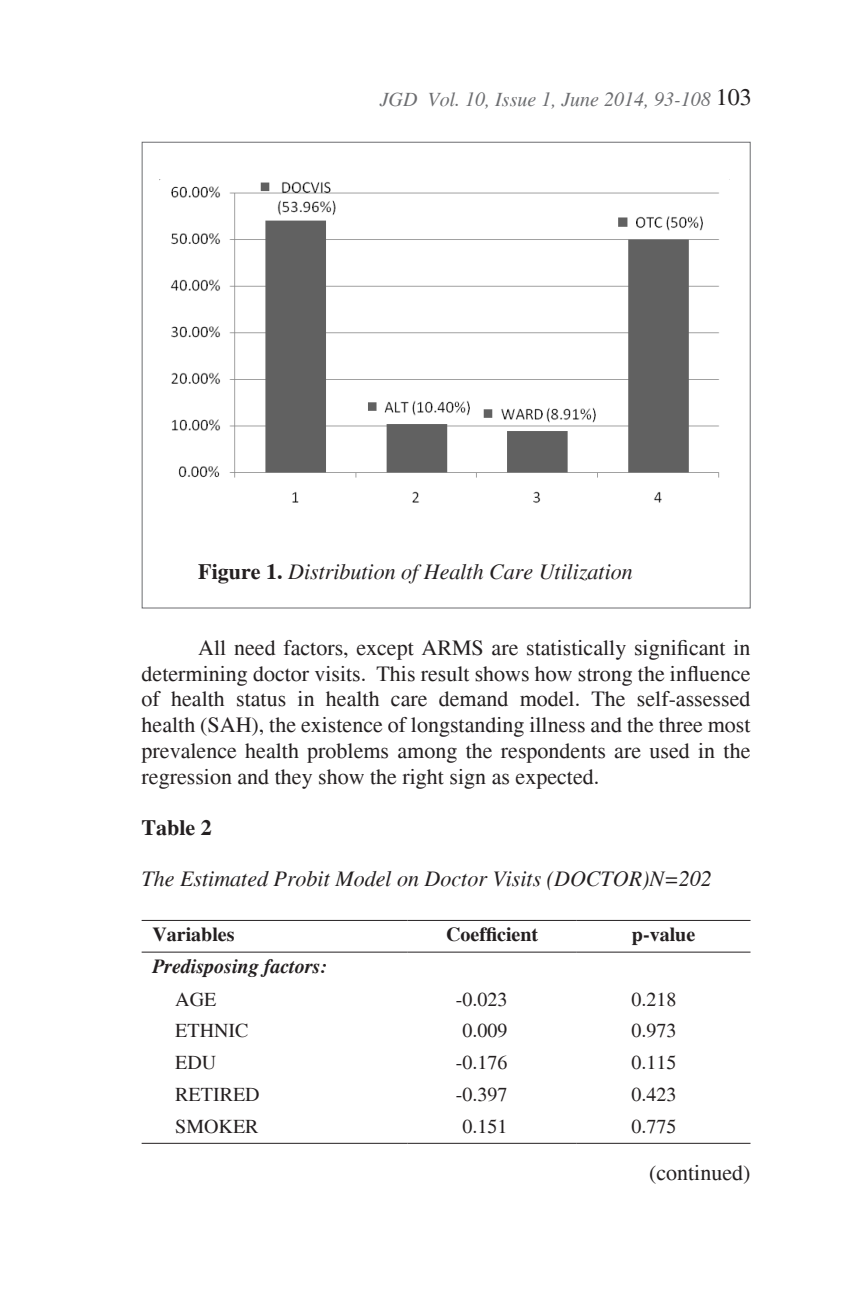
<style>
.page{position:relative;width:864px;height:1296px;background:#fff}
.page>*{position:absolute;margin:0;border:0;box-sizing:border-box;transform-origin:0 0}
.t1{font:22px/25.8px "Times";color:#231f20;text-align:justify}
.t2{font:italic 22px "Times";color:#231f20}
.t3{font:700 22px "Times";color:#231f20}
.t4{font:20px "Times";color:#231f20}
.t5{font:italic 20px "Times";color:#6c6d70}
.t6{font:700 20px "Times";color:#231f20}
.t7{font:italic 700 20px "Times";color:#231f20}
.s1{font-style:normal;font-size:24px;color:#231f20}
.s2{font-weight:700;font-style:normal}
</style>
<div class="page">
<img style="left:170px;top:181px;width:550px;height:322px">
<hr style="left:142px;top:920px;width:266px;height:1px;background:#231f20">
<hr style="left:408px;top:920px;width:169px;height:1px;background:#231f20">
<hr style="left:577px;top:920px;width:174px;height:1px;background:#231f20">
<hr style="left:142px;top:952px;width:266px;height:1px;background:#231f20">
<hr style="left:408px;top:952px;width:169px;height:1px;background:#231f20">
<hr style="left:577px;top:952px;width:174px;height:1px;background:#231f20">
<hr style="left:142px;top:1143px;width:266px;height:1px;background:#231f20">
<hr style="left:408px;top:1143px;width:169px;height:1px;background:#231f20">
<hr style="left:577px;top:1143px;width:174px;height:1px;background:#231f20">
<p class="t5" style="left:380px;top:88px;width:374px">JGD Vol. 10, Issue 1, June 2014, 93-108 <span class="s1">103</span></p>
<p class="t2" style="left:198px;top:559px;width:436px"><span class="s2">Figure 1.</span> Distribution of Health Care Utilization</p>
<p class="t1" style="left:142px;top:635px;width:610px;text-indent:57px">All need factors, except ARMS are statistically significant in determining doctor visits. This result shows how strong the influence of health status in health care demand model. The self-assessed health (SAH), the existence of longstanding illness and the three most prevalence health problems among the respondents are used in the regression and they show the right sign as expected.</p>
<p class="t3" style="left:142px;top:815px;width:72px">Table 2</p>
<p class="t2" style="left:142px;top:867px;width:572px">The Estimated Probit Model on Doctor Visits (DOCTOR)N=202</p>
<p class="t6" style="left:152px;top:923px;width:84px">Variables</p>
<p class="t6" style="left:446px;top:923px;width:94px">Coefficient</p>
<p class="t6" style="left:632px;top:923px;width:65px">p-value</p>
<p class="t7" style="left:152px;top:954px;width:177px">Predisposing factors:</p>
<p class="t4" style="left:175px;top:988px;width:43px">AGE</p>
<p class="t4" style="left:456px;top:988px;width:53px">-0.023</p>
<p class="t4" style="left:632px;top:988px;width:46px">0.218</p>
<p class="t4" style="left:175px;top:1020px;width:75px">ETHNIC</p>
<p class="t4" style="left:462px;top:1020px;width:46px">0.009</p>
<p class="t4" style="left:632px;top:1020px;width:46px">0.973</p>
<p class="t4" style="left:175px;top:1051px;width:43px">EDU</p>
<p class="t4" style="left:456px;top:1051px;width:53px">-0.176</p>
<p class="t4" style="left:632px;top:1051px;width:46px">0.115</p>
<p class="t4" style="left:175px;top:1083px;width:86px">RETIRED</p>
<p class="t4" style="left:456px;top:1083px;width:53px">-0.397</p>
<p class="t4" style="left:632px;top:1083px;width:46px">0.423</p>
<p class="t4" style="left:175px;top:1115px;width:85px">SMOKER</p>
<p class="t4" style="left:462px;top:1115px;width:46px">0.151</p>
<p class="t4" style="left:632px;top:1115px;width:46px">0.775</p>
<p class="t1" style="left:649px;top:1160px;width:103px">(continued)</p>
</div>
